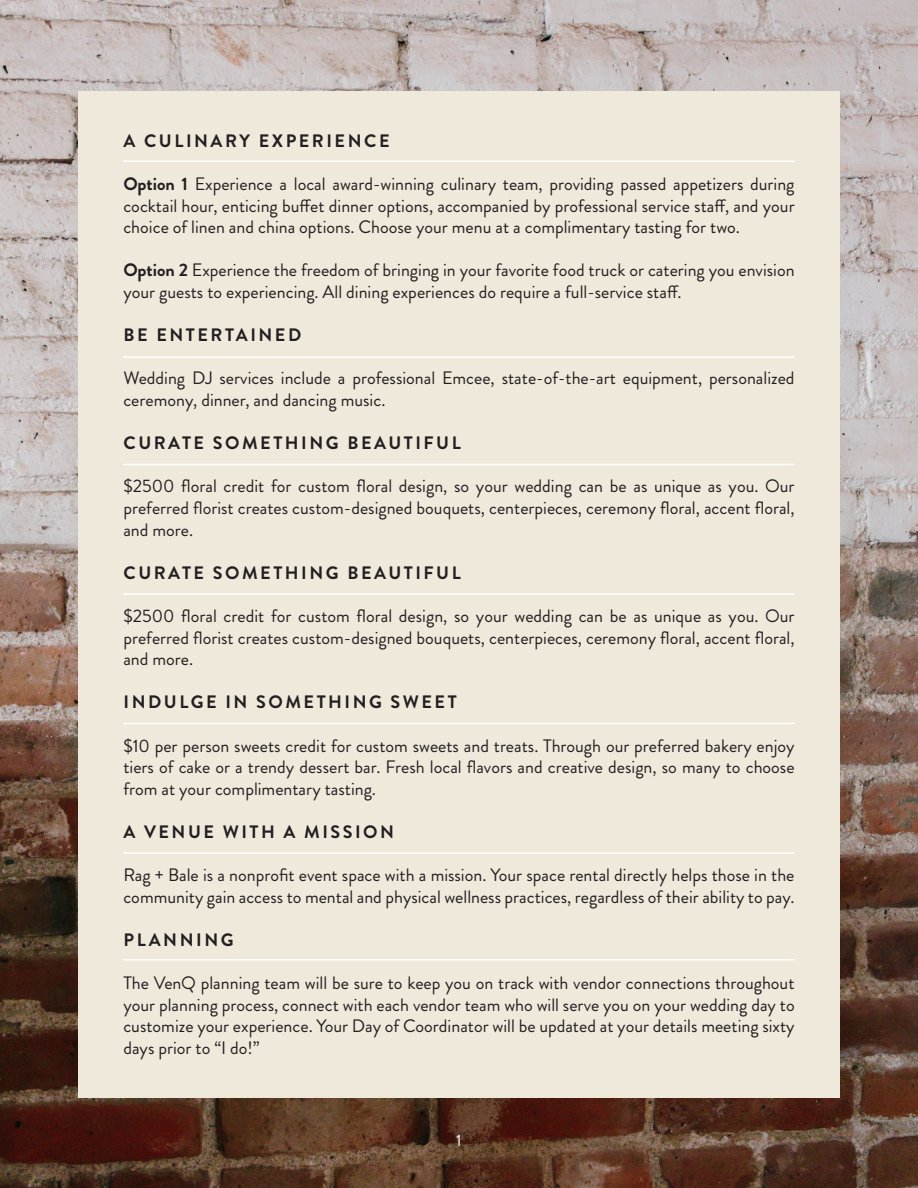
<style>
.page{position:relative;width:918px;height:1188px;background:#fff}
.page>*{position:absolute;margin:0;border:0;box-sizing:border-box;transform-origin:0 0}
.t1{font:18px/21.6px "Brandon Grotesque";color:#231f20;text-align:justify}
.t2{font:700 18px "Brandon Grotesque";letter-spacing:.14em;color:#231f20}
.bullets{font:16.5px "Brandon Grotesque";color:#fff}
.s1{font-weight:700}
</style>
<div class="page">
<img style="left:0;top:0;width:918px;height:1188px">
<div style="left:78px;top:91px;width:762px;height:1006px;background:#efe9dc"></div>
<hr style="left:123px;top:160px;width:672px;height:2px;background:#fff">
<hr style="left:123px;top:356px;width:672px;height:2px;background:#fff">
<hr style="left:123px;top:464px;width:672px;height:1px;background:#fff">
<hr style="left:123px;top:593px;width:672px;height:2px;background:#fff">
<hr style="left:123px;top:723px;width:672px;height:1px;background:#fff">
<hr style="left:123px;top:852px;width:672px;height:2px;background:#fff">
<hr style="left:123px;top:959px;width:672px;height:2px;background:#fff">
<p class="t2" style="left:124px;top:128px;width:268px">A CULINARY EXPERIENCE</p>
<p class="t1" style="left:123px;top:173px;width:673px"><span class="s1">Option 1</span> Experience a local award-winning culinary team, providing passed appetizers during cocktail hour, enticing buffet dinner options, accompanied by professional service staff, and your choice of linen and china options. Choose your menu at a complimentary tasting for two.</p>
<p class="t1" style="left:123px;top:260px;width:673px"><span class="s1">Option 2</span> Experience the freedom of bringing in your favorite food truck or catering you envision your guests to experiencing. All dining experiences do require a full-service staff.</p>
<p class="t2" style="left:124px;top:322px;width:179px">BE ENTERTAINED</p>
<p class="t1" style="left:123px;top:368px;width:673px">Wedding DJ services include a professional Emcee, state-of-the-art equipment, personalized ceremony, dinner, and dancing music.</p>
<p class="t2" style="left:124px;top:430px;width:339px">CURATE SOMETHING BEAUTIFUL</p>
<p class="t1" style="left:123px;top:476px;width:673px">$2500 floral credit for custom floral design, so your wedding can be as unique as you. Our preferred florist creates custom-designed bouquets, centerpieces, ceremony floral, accent floral, and more.</p>
<p class="t2" style="left:124px;top:560px;width:339px">CURATE SOMETHING BEAUTIFUL</p>
<p class="t1" style="left:123px;top:605px;width:673px">$2500 floral credit for custom floral design, so your wedding can be as unique as you. Our preferred florist creates custom-designed bouquets, centerpieces, ceremony floral, accent floral, and more.</p>
<p class="t2" style="left:124px;top:690px;width:335px">INDULGE IN SOMETHING SWEET</p>
<p class="t1" style="left:123px;top:735px;width:673px">$10 per person sweets credit for custom sweets and treats. Through our preferred bakery enjoy tiers of cake or a trendy dessert bar. Fresh local flavors and creative design, so many to choose from at your complimentary tasting.</p>
<p class="t2" style="left:124px;top:819px;width:272px">A VENUE WITH A MISSION</p>
<p class="t1" style="left:123px;top:864px;width:673px">Rag + Bale is a nonprofit event space with a mission. Your space rental directly helps those in the community gain access to mental and physical wellness practices, regardless of their ability to pay.</p>
<p class="t2" style="left:124px;top:927px;width:112px">PLANNING</p>
<p class="t1" style="left:123px;top:972px;width:673px">The VenQ planning team will be sure to keep you on track with vendor connections throughout your planning process, connect with each vendor team who will serve you on your wedding day to customize your experience. Your Day of Coordinator will be updated at your details meeting sixty days prior to “I do!”</p>
<p class="bullets" style="left:456px;top:1129px;width:7px">1</p>
</div>
